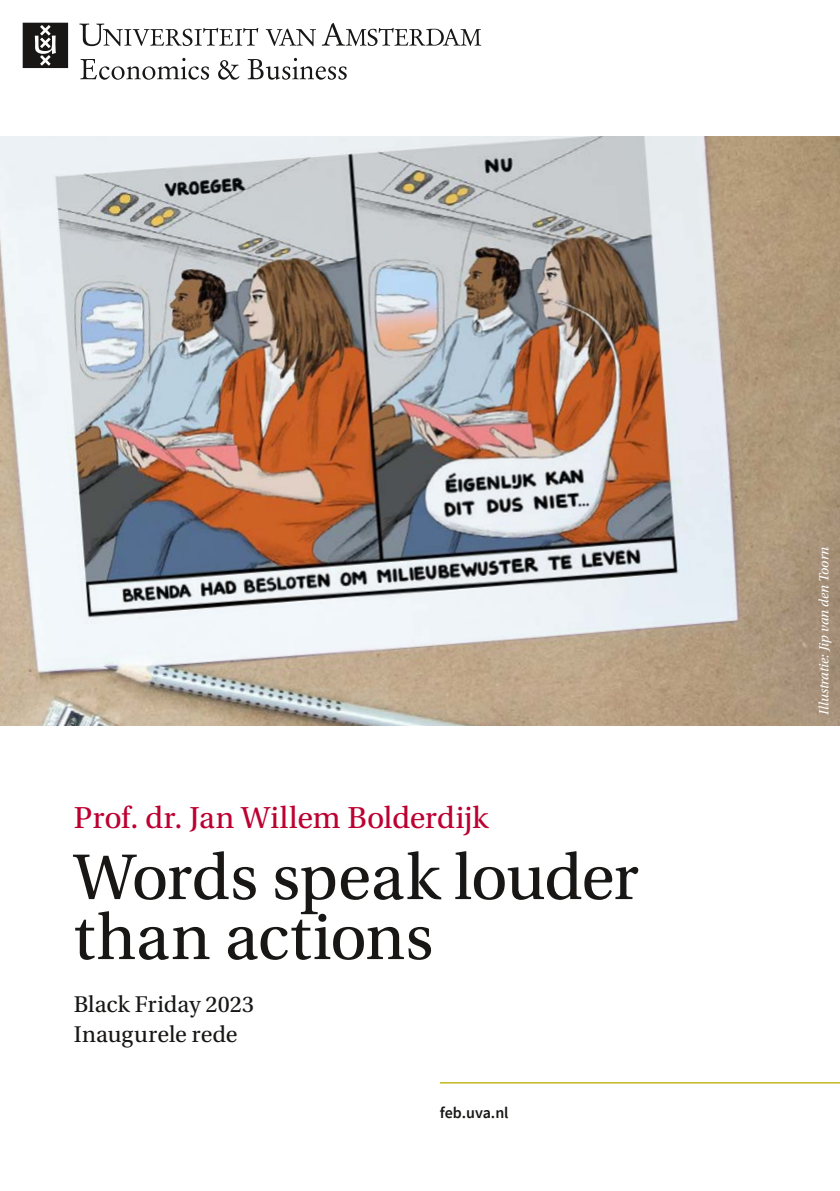
<style>
.page{position:relative;width:840px;height:1191px;background:#fff}
.page>*{position:absolute;margin:0;border:0;box-sizing:border-box;transform-origin:0 0}
.t1{font:68px/60px "Utopia Std";letter-spacing:-.01em;color:#181716}
.t2{font:32px "Utopia Std";letter-spacing:-.005em;color:#bc0031}
.t3{font:24px/30px "Utopia Std";color:#181716}
.t4{font:600 16px "Source Sans Pro";color:#181716}
.t5{font:italic 14px "Utopia Std";letter-spacing:-.005em;color:#fff}
</style>
<div class="page">
<hr style="left:439px;top:1082px;width:400px;height:1px;background:#beb511">
<img style="left:0;top:136px;width:839px;height:590px">
<svg style="left:23px;top:23px;width:45px;height:45px;background:#3d3d3c"></svg>
<svg style="left:79px;top:23px;width:402px;height:23px"></svg>
<svg style="left:80px;top:58px;width:129px;height:22px"></svg>
<svg style="left:218px;top:60px;width:21px;height:20px"></svg>
<svg style="left:247px;top:58px;width:99px;height:22px"></svg>
<h2 class="t2" style="left:74px;top:800px;width:416px">Prof. dr. Jan Willem Bolderdijk</h2>
<h1 class="t1" style="left:74px;top:848px;width:566px">Words speak louder than actions</h1>
<p class="t3" style="left:74px;top:989px;width:182px">Black Friday 2023<br>Inaugurele rede</p>
<p class="t4" style="left:439px;top:1101px;width:70px">feb.uva.nl</p>
<p class="t5" style="left:816px;top:714px;width:169px;rotate:-90deg">Illustratie: Jip van den Toorn</p>
</div>
